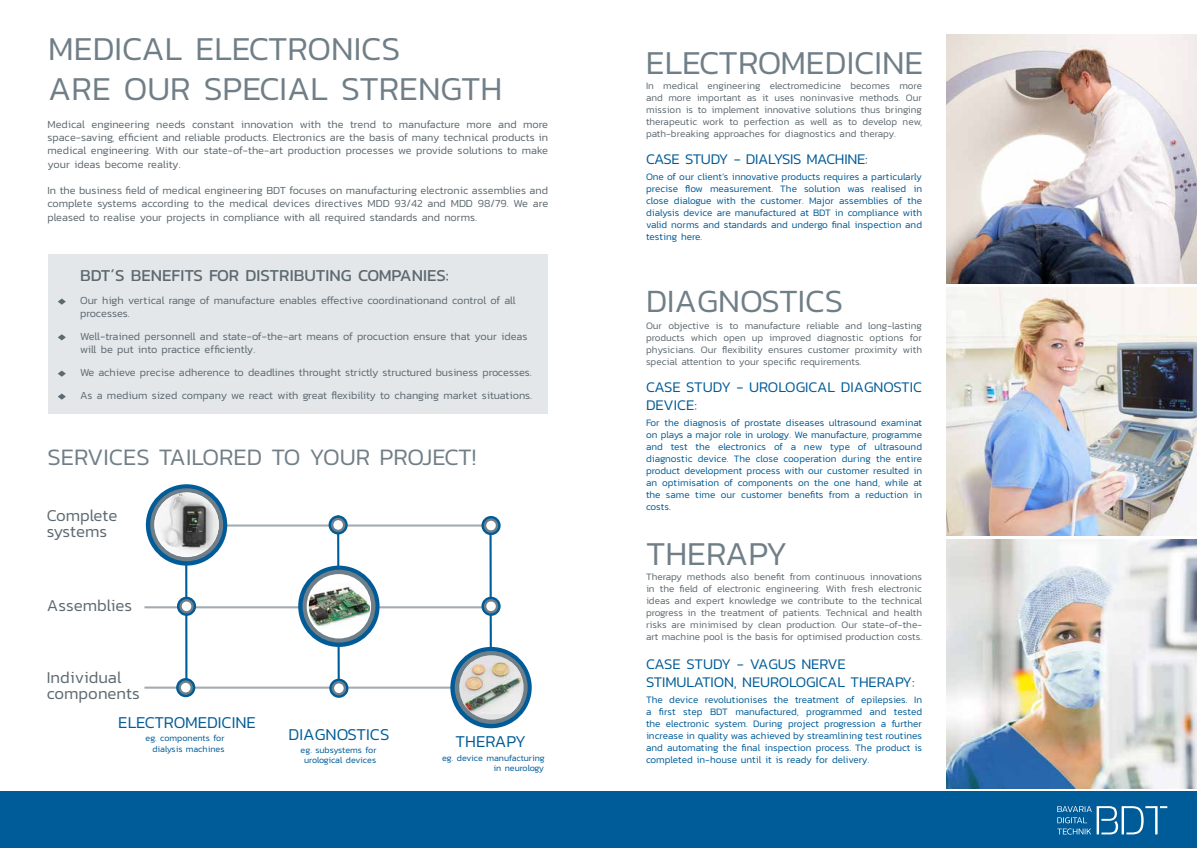
<style>
.page{position:relative;width:1197px;height:848px;background:#fff}
.page>*{position:absolute;margin:0;border:0;box-sizing:border-box;transform-origin:0 0}
.t1{font:300 34px/40.8px "Kanit";color:#707e87}
.t2{font:300 33px "Kanit";color:#707e87}
.t3{font:300 24px "Kanit";color:#707e87}
.t4{font:17px "Kanit";color:#5d6970}
.t5{font:300 16.9px/16px "Kanit";color:#5d6970}
.t6{font:300 16.9px "Kanit";color:#005c98}
.t7{font:300 15px/18px "Kanit";letter-spacing:-.01em;color:#005c98}
.t8{font:300 11px/13.2px "Kanit";color:#5d6970}
.t9{font:300 10px/12px "Kanit";color:#005c98;text-align:justify}
.t10{font:300 10px/12px "Kanit";color:#5d6970;text-align:justify}
.t11{font:300 9px/10.8px "Kanit";color:#005c98;text-align:right}
</style>
<div class="page">
<hr style="left:148px;top:524px;width:343px;height:2px;background:#a3acb1">
<hr style="left:144px;top:606px;width:347px;height:2px;background:#a3acb1">
<hr style="left:144px;top:686px;width:347px;height:2px;background:#a3acb1">
<hr style="left:185px;top:492px;width:2px;height:204px;background:#005c98">
<svg style="left:336px;top:534px;width:5px;height:164px"></svg>
<svg style="left:489px;top:535px;width:4px;height:112px"></svg>
<div style="left:146px;top:484px;width:81px;height:81px;background:#005c98;border-radius:50%"></div>
<svg style="left:150px;top:488px;width:73px;height:73px"></svg>
<img style="left:154px;top:492px;width:65px;height:64px;border-radius:32px">
<svg style="left:298px;top:565px;width:81px;height:82px"></svg>
<svg style="left:302px;top:569px;width:73px;height:73px"></svg>
<div style="left:306px;top:574px;width:65px;height:64px;background:#fff;border-radius:50%"></div>
<img style="left:309px;top:583px;width:61px;height:45px">
<svg style="left:328px;top:515px;width:19px;height:19px"></svg>
<svg style="left:331px;top:517px;width:14px;height:15px"></svg>
<div style="left:333px;top:520px;width:10px;height:9px;background:#fff;border-radius:50%"></div>
<svg style="left:177px;top:596px;width:19px;height:20px"></svg>
<svg style="left:179px;top:599px;width:15px;height:14px"></svg>
<div style="left:182px;top:601px;width:9px;height:10px;background:#fff;border-radius:50%"></div>
<svg style="left:329px;top:678px;width:19px;height:19px"></svg>
<svg style="left:332px;top:681px;width:14px;height:14px"></svg>
<div style="left:334px;top:683px;width:9px;height:10px;background:#fff;border-radius:50%"></div>
<svg style="left:481px;top:516px;width:19px;height:19px"></svg>
<svg style="left:484px;top:518px;width:14px;height:14px"></svg>
<div style="left:486px;top:520px;width:10px;height:10px;background:#fff;border-radius:50%"></div>
<svg style="left:176px;top:678px;width:19px;height:19px"></svg>
<svg style="left:178px;top:680px;width:15px;height:14px"></svg>
<div style="left:181px;top:683px;width:9px;height:9px;background:#fff;border-radius:50%"></div>
<svg style="left:481px;top:596px;width:19px;height:20px"></svg>
<div style="left:484px;top:599px;width:14px;height:14px;background:#707e87;border-radius:50%"></div>
<div style="left:486px;top:601px;width:10px;height:10px;background:#fff;border-radius:50%"></div>
<svg style="left:450px;top:647px;width:81px;height:81px"></svg>
<svg style="left:454px;top:651px;width:73px;height:73px"></svg>
<div style="left:459px;top:655px;width:64px;height:64px;background:#e1e2e3;border-radius:50%"></div>
<img style="left:463px;top:662px;width:57px;height:52px">
<div style="left:48px;top:254px;width:499px;height:159px;background:#e3e7ea"></div>
<svg style="left:58px;top:298px;width:8px;height:7px"></svg>
<svg style="left:58px;top:334px;width:8px;height:6px"></svg>
<svg style="left:58px;top:370px;width:8px;height:7px"></svg>
<svg style="left:58px;top:393px;width:8px;height:7px"></svg>
<div style="left:0;top:792px;width:1196px;height:56px;background:#005c98"></div>
<img style="left:946px;top:288px;width:250px;height:248px">
<img style="left:946px;top:34px;width:250px;height:250px">
<img style="left:946px;top:539px;width:250px;height:249px">
<svg style="left:1057px;top:806px;width:110px;height:28px"></svg>
<h1 class="t1" style="left:48px;top:27px;width:455px">MEDICAL ELECTRONICS<br>ARE OUR SPECIAL STRENGTH</h1>
<p class="t8" style="left:47px;top:118px;width:502px;text-align:justify">Medical engineering needs constant innovation with the trend to manufacture more and more space-saving, efficient and reliable products. Electronics are the basis of many technical products in medical engineering. With our state-of-the-art production processes we provide solutions to make your ideas become reality.</p>
<p class="t8" style="left:47px;top:184px;width:502px;text-align:justify">In the business field of medical engineering BDT focuses on manufacturing electronic assemblies and complete systems according to the medical devices directives MDD 93/42 and MDD 98/79. We are pleased to realise your projects in compliance with all required standards and norms.</p>
<h3 class="t4" style="left:80px;top:263px;width:370px">BDT´S BENEFITS FOR DISTRIBUTING COMPANIES:</h3>
<p class="t8" style="left:80px;top:293px;width:437px">Our high vertical range of manufacture enables effective coordinationand control of all processes.</p>
<p class="t8" style="left:80px;top:329px;width:449px">Well-trained personnell and state-of-the-art means of procuction ensure that your ideas will be put into practice efficiently.</p>
<p class="t8" style="left:80px;top:361px;width:453px;line-height:23px">We achieve precise adherence to deadlines throught strictly structured business processes.<br>As a medium sized company we react with great flexibility to changing market situations.</p>
<h3 class="t3" style="left:47px;top:440px;width:430px">SERVICES TAILORED TO YOUR PROJECT!</h3>
<h3 class="t5" style="left:47px;top:507px;width:72px">Complete systems</h3>
<h3 class="t5" style="left:47px;top:596px;width:87px">Assemblies</h3>
<h3 class="t5" style="left:47px;top:669px;width:95px">Individual components</h3>
<h3 class="t6" style="left:118px;top:711px;width:139px">ELECTROMEDICINE</h3>
<p class="t11" style="left:145px;top:733px;width:80px">eg. components for dialysis machines</p>
<h3 class="t6" style="left:288px;top:722px;width:102px">DIAGNOSTICS</h3>
<h3 class="t6" style="left:455px;top:729px;width:72px">THERAPY</h3>
<p class="t11" style="left:300px;top:744px;width:77px;text-align:center">eg. subsystems for urological devices</p>
<p class="t11" style="left:442px;top:752px;width:104px">eg. device manufacturing in neurology</p>
<h1 class="t1" style="left:646px;top:42px;width:279px">ELECTROMEDICINE</h1>
<p class="t10" style="left:646px;top:80px;width:277px">In medical engineering electromedicine becomes more and more important as it uses noninvasive methods. Our mission is to implement innovative solutions thus bringing therapeutic work to perfection as well as to develop new, path-breaking approaches for diagnostics and therapy.</p>
<h3 class="t7" style="left:646px;top:150px;width:223px">CASE STUDY - DIALYSIS MACHINE:</h3>
<p class="t9" style="left:646px;top:171px;width:277px">One of our client‘s innovative products requires a particularly precise flow measurement. The solution was realised in close dialogue with the customer. Major assemblies of the dialysis device are manufactured at BDT in compliance with valid norms and standards and undergo final inspection and testing here.</p>
<h2 class="t2" style="left:646px;top:278px;width:199px">DIAGNOSTICS</h2>
<p class="t10" style="left:646px;top:320px;width:277px">Our objective is to manufacture reliable and long-lasting products which open up improved diagnostic options for physicians. Our flexibility ensures customer proximity with special attention to your specific requirements.</p>
<h3 class="t7" style="left:646px;top:378px;width:277px">CASE STUDY - UROLOGICAL DIAGNOSTIC<br>DEVICE:</h3>
<p class="t9" style="left:646px;top:417px;width:277px">For the diagnosis of prostate diseases ultrasound examinat on plays a major role in urology. We manufacture, programme and test the electronics of a new type of ultrasound diagnostic device. The close cooperation during the entire product development process with our customer resulted in an optimisation of components on the one hand, while at the same time our customer benefits from a reduction in costs.</p>
<h1 class="t1" style="left:646px;top:532px;width:143px">THERAPY</h1>
<p class="t10" style="left:646px;top:570px;width:277px">Therapy methods also benefit from continuous innovations in the field of electronic engineering. With fresh electronic ideas and expert knowledge we contribute to the technical progress in the treatment of patients. Technical and health risks are minimised by clean production. Our state-of-the&shy;art machine pool is the basis for optimised production costs.</p>
<h3 class="t7" style="left:646px;top:655px;width:270px">CASE STUDY - VAGUS NERVE<br>STIMULATION, NEUROLOGICAL THERAPY:</h3>
<p class="t9" style="left:646px;top:693px;width:277px">The device revolutionises the treatment of epilepsies. In a first step BDT manufactured, programmed and tested the electronic system. During project progression a further increase in quality was achieved by streamlining test routines and automating the final inspection process. The product is completed in-house until it is ready for delivery.</p>
</div>
